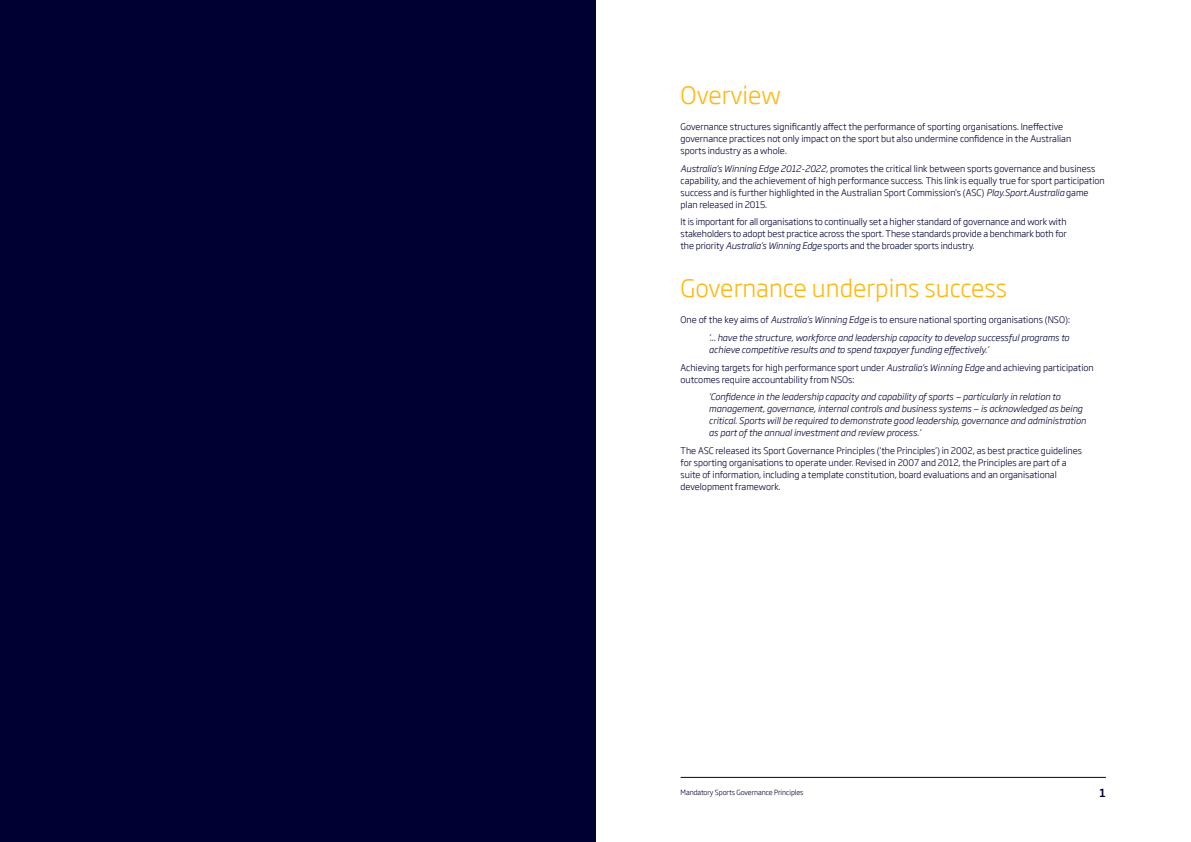
<style>
.page{position:relative;width:1191px;height:842px;background:#fff}
.page>*{position:absolute;margin:0;border:0;box-sizing:border-box;transform-origin:0 0}
.Heading_1{font:300 24px "Soho Gothic Std";color:#fdb913}
.t1{font:500 11px "Soho Gothic Std";color:#003}
.Body_Copy{font:300 9px/12px "Soho Gothic Std";color:#003}
.Body_indent{font:italic 300 9px/12px "Soho Gothic Std";color:#003}
.t2{font:300 7px "Soho Gothic Std";letter-spacing:-.01em;color:#003}
.s1{font-style:italic}
</style>
<div class="page">
<hr style="left:680px;top:777px;width:426px;height:1px;background:#003">
<div style="left:0;top:0;width:595px;height:842px;background:#003"></div>
<h1 class="Heading_1" style="left:680px;top:80px;width:102px">Overview</h1>
<p class="Body_Copy" style="left:680px;top:121px;width:392px">Governance structures significantly affect the performance of sporting organisations. Ineffective governance practices not only impact on the sport but also undermine confidence in the Australian sports industry as a whole.</p>
<p class="Body_Copy" style="left:680px;top:162px;width:426px"><span class="s1">Australia’s Winning Edge 2012-2022</span>, promotes the critical link between sports governance and business capability, and the achievement of high performance success. This link is equally true for sport participation success and is further highlighted in the Australian Sport Commission’s (ASC) <span class="s1">Play.Sport.Australia</span> game plan released in 2015.</p>
<p class="Body_Copy" style="left:680px;top:216px;width:387px;text-align:justify">It is important for all organisations to continually set a higher standard of governance and work with stakeholders to adopt best practice across the sport. These standards provide a benchmark both for the priority <span class="s1">Australia’s Winning Edge</span> sports and the broader sports industry.</p>
<h1 class="Heading_1" style="left:680px;top:273px;width:328px">Governance underpins success</h1>
<p class="Body_Copy" style="left:680px;top:314px;width:391px">One of the key aims of <span class="s1">Australia’s Winning Edge</span> is to ensure national sporting organisations (NSO):</p>
<p class="Body_indent" style="left:709px;top:332px;width:362px">‘... have the structure, workforce and leadership capacity to develop successful programs to achieve competitive results and to spend taxpayer funding effectively.’</p>
<p class="Body_Copy" style="left:680px;top:361px;width:415px">Achieving targets for high performance sport under <span class="s1">Australia’s Winning Edge</span> and achieving participation outcomes require accountability from NSOs:</p>
<p class="Body_indent" style="left:709px;top:391px;width:379px">‘Confidence in the leadership capacity and capability of sports — particularly in relation to management, governance, internal controls and business systems — is acknowledged as being critical. Sports will be required to demonstrate good leadership, governance and administration as part of the annual investment and review process.’</p>
<p class="Body_Copy" style="left:680px;top:445px;width:403px">The ASC released its Sport Governance Principles (‘the Principles’) in 2002, as best practice guidelines for sporting organisations to operate under. Revised in 2007 and 2012, the Principles are part of a suite of information, including a template constitution, board evaluations and an organisational development framework.</p>
<p class="t2" style="left:680px;top:788px;width:124px">Mandatory Sports Governance Principles</p>
<p class="t1" style="left:1099px;top:785px;width:8px">1</p>
</div>
